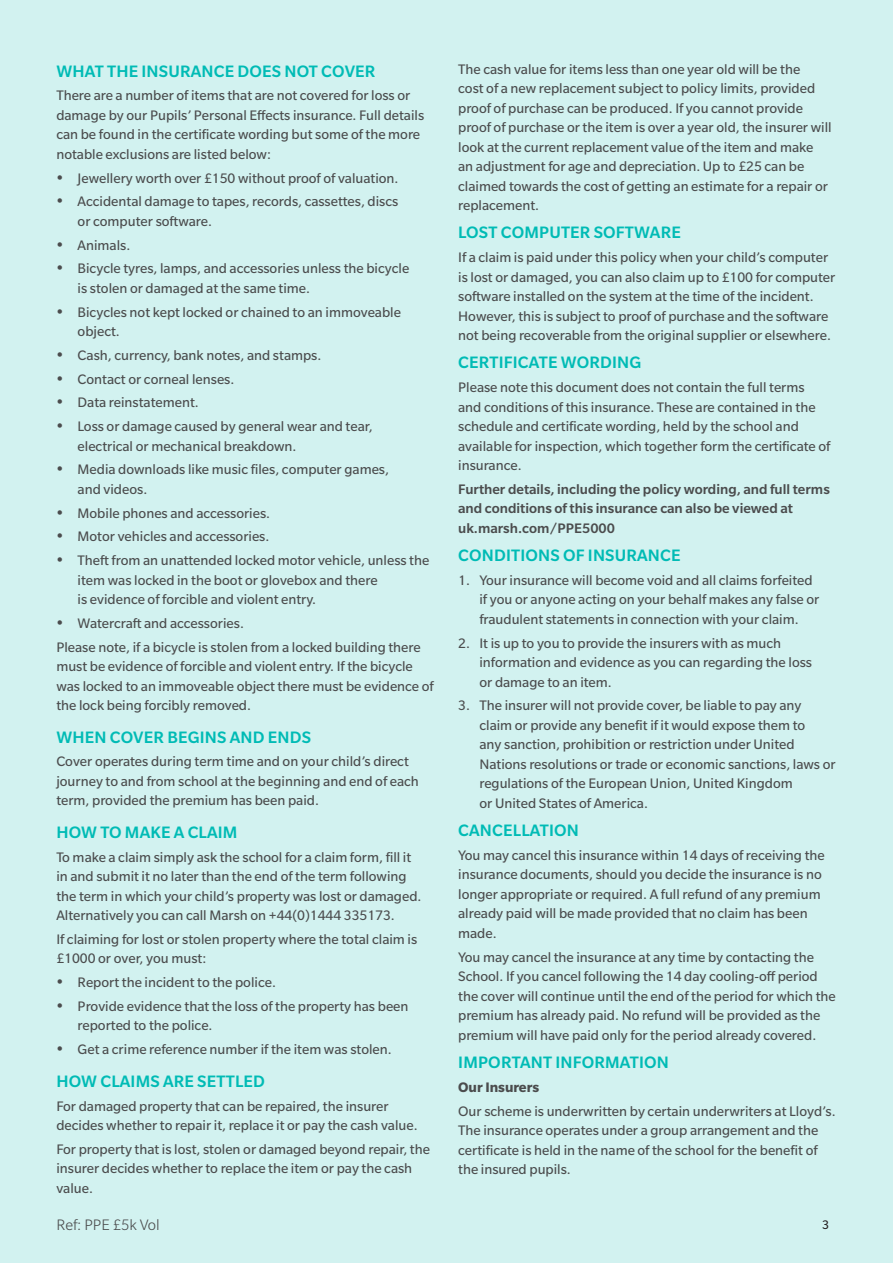
<style>
.page{position:relative;width:893px;height:1263px;background:#d2f2f0}
.page>*{position:absolute;margin:0;border:0;box-sizing:border-box;transform-origin:0 0}
.Grey_Copy{font:500 18px "Slate Pro";letter-spacing:.01em;color:#00bbb5}
.Heading_4_3262{font:500 18px "Slate Pro";letter-spacing:.01em;color:#00bbb5}
.Heading_2{font:500 18px "Slate Pro";letter-spacing:.01em;color:#00bbb5}
.t1{font:300 16.5px "Slate Pro";color:#4b4c4d}
.Grey_Copy-2{font:15px/19.5px "Slate Pro";color:#4b4c4d}
.Heading_4_3262-2{font:15px/19.5px "Slate Pro";color:#4b4c4d}
.Grey_Copy-3{font:500 15px/19.5px "Slate Pro";color:#4b4c4d}
.Grey_Copy-4{font:700 15px "Slate Pro";color:#4b4c4d}
.t2{font:13.5px "Slate Pro";color:#231f20}
</style>
<div class="page">
<p class="Heading_2" style="left:56px;top:61px;width:321px">WHAT THE INSURANCE DOES NOT COVER</p>
<p class="Grey_Copy-2" style="left:56px;top:86px;width:369px">There are a number of items that are not covered for loss or damage by our Pupils’ Personal Effects insurance. Full details can be found in the certificate wording but some of the more notable exclusions are listed below:</p>
<p class="Grey_Copy-2" style="left:78px;top:168px;width:322px">Jewellery worth over £150 without proof of valuation.</p>
<p class="Grey_Copy-2" style="left:78px;top:192px;width:322px">Accidental damage to tapes, records, cassettes, discs or computer software.</p>
<p class="Grey_Copy-2" style="left:78px;top:235px;width:54px">Animals.</p>
<p class="Grey_Copy-2" style="left:78px;top:259px;width:333px">Bicycle tyres, lamps, and accessories unless the bicycle is stolen or damaged at the same time.</p>
<p class="Grey_Copy-2" style="left:78px;top:302px;width:325px">Bicycles not kept locked or chained to an immoveable object.</p>
<p class="Grey_Copy-2" style="left:78px;top:345px;width:245px">Cash, currency, bank notes, and stamps.</p>
<p class="Grey_Copy-2" style="left:78px;top:369px;width:158px">Contact or corneal lenses.</p>
<p class="Grey_Copy-2" style="left:78px;top:393px;width:123px">Data reinstatement.</p>
<p class="Grey_Copy-2" style="left:78px;top:416px;width:297px">Loss or damage caused by general wear and tear, electrical or mechanical breakdown.</p>
<p class="Grey_Copy-2" style="left:78px;top:460px;width:313px">Media downloads like music files, computer games, and videos.</p>
<p class="Grey_Copy-2" style="left:78px;top:503px;width:194px">Mobile phones and accessories.</p>
<p class="Grey_Copy-2" style="left:78px;top:527px;width:193px">Motor vehicles and accessories.</p>
<p class="Grey_Copy-2" style="left:78px;top:550px;width:353px">Theft from an unattended locked motor vehicle, unless the item was locked in the boot or glovebox and there<br>is evidence of forcible and violent entry.</p>
<p class="Grey_Copy-2" style="left:78px;top:613px;width:168px">Watercraft and accessories.</p>
<p class="Grey_Copy-2" style="left:56px;top:637px;width:379px">Please note, if a bicycle is stolen from a locked building there must be evidence of forcible and violent entry. If the bicycle was locked to an immoveable object there must be evidence of the lock being forcibly removed.</p>
<p class="Grey_Copy" style="left:56px;top:727px;width:256px">WHEN COVER BEGINS AND ENDS</p>
<p class="Grey_Copy-2" style="left:56px;top:752px;width:364px">Cover operates during term time and on your child’s direct journey to and from school at the beginning and end of each term, provided the premium has been paid.</p>
<p class="Grey_Copy" style="left:56px;top:822px;width:183px">HOW TO MAKE A CLAIM</p>
<p class="Grey_Copy-2" style="left:56px;top:847px;width:367px">To make a claim simply ask the school for a claim form, fill it in and submit it no later than the end of the term following the term in which your child’s property was lost or damaged.<br>Alternatively you can call Marsh on +44(0)1444 335173.</p>
<p class="Grey_Copy-2" style="left:56px;top:929px;width:362px">If claiming for lost or stolen property where the total claim is £1000 or over, you must:</p>
<p class="Grey_Copy-2" style="left:78px;top:973px;width:200px">Report the incident to the police.</p>
<p class="Grey_Copy-2" style="left:78px;top:996px;width:332px">Provide evidence that the loss of the property has been reported to the police.</p>
<p class="Grey_Copy-2" style="left:78px;top:1040px;width:316px">Get a crime reference number if the item was stolen.</p>
<p class="Grey_Copy" style="left:56px;top:1071px;width:210px">HOW CLAIMS ARE SETTLED</p>
<p class="Grey_Copy-2" style="left:56px;top:1096px;width:363px">For damaged property that can be repaired, the insurer decides whether to repair it, replace it or pay the cash value.</p>
<p class="Grey_Copy-2" style="left:56px;top:1139px;width:375px">For property that is lost, stolen or damaged beyond repair, the insurer decides whether to replace the item or pay the cash value.</p>
<p class="t1" style="left:56px;top:1217px;width:105px">Ref: PPE £5k Vol</p>
<p class="Grey_Copy-2" style="left:458px;top:59px;width:375px">The cash value for items less than one year old will be the<br>cost of a new replacement subject to policy limits, provided proof of purchase can be produced. If you cannot provide proof of purchase or the item is over a year old, the insurer will look at the current replacement value of the item and make an adjustment for age and depreciation. Up to £25 can be claimed towards the cost of getting an estimate for a repair or replacement.</p>
<p class="Heading_4_3262" style="left:458px;top:223px;width:224px">LOST COMPUTER SOFTWARE</p>
<p class="Grey_Copy-2" style="left:458px;top:248px;width:379px">If a claim is paid under this policy when your child’s computer is lost or damaged, you can also claim up to £100 for computer software installed on the system at the time of the incident.<br>However, this is subject to proof of purchase and the software not being recoverable from the original supplier or elsewhere.</p>
<p class="Grey_Copy" style="left:458px;top:353px;width:185px">CERTIFICATE WORDING</p>
<p class="Grey_Copy-2" style="left:458px;top:378px;width:374px">Please note this document does not contain the full terms and conditions of this insurance. These are contained in the schedule and certificate wording, held by the school and available for inspection, which together form the certificate of insurance.</p>
<p class="Grey_Copy-3" style="left:458px;top:479px;width:373px">Further details, including the policy wording, and full terms and conditions of this insurance can also be viewed at uk.marsh.com/PPE5000</p>
<p class="Heading_4_3262" style="left:458px;top:546px;width:224px">CONDITIONS OF INSURANCE</p>
<p class="Grey_Copy-2" style="left:479px;top:570px;width:341px;text-indent:-21px">1. Your insurance will become void and all claims forfeited if you or anyone acting on your behalf makes any false or fraudulent statements in connection with your claim.</p>
<p class="Grey_Copy-2" style="left:479px;top:633px;width:334px;text-indent:-21px">2. It is up to you to provide the insurers with as much information and evidence as you can regarding the loss or damage to an item.</p>
<p class="Grey_Copy-2" style="left:479px;top:696px;width:358px;text-indent:-21px">3. The insurer will not provide cover, be liable to pay any claim or provide any benefit if it would expose them to<br>any sanction, prohibition or restriction under United Nations resolutions or trade or economic sanctions, laws or regulations of the European Union, United Kingdom<br>or United States of America.</p>
<p class="Heading_4_3262" style="left:458px;top:821px;width:122px">CANCELLATION</p>
<p class="Heading_4_3262-2" style="left:458px;top:845px;width:368px">You may cancel this insurance within 14 days of receiving the insurance documents, should you decide the insurance is no longer appropriate or required. A full refund of any premium already paid will be made provided that no claim has been made.</p>
<p class="Heading_4_3262-2" style="left:458px;top:947px;width:379px">You may cancel the insurance at any time by contacting the School. If you cancel following the 14 day cooling-off period the cover will continue until the end of the period for which the premium has already paid. No refund will be provided as the premium will have paid only for the period already covered.</p>
<p class="Heading_4_3262" style="left:458px;top:1052px;width:212px">IMPORTANT INFORMATION</p>
<p class="Grey_Copy-4" style="left:458px;top:1079px;width:82px">Our Insurers</p>
<p class="Grey_Copy-2" style="left:458px;top:1101px;width:379px">Our scheme is underwritten by certain underwriters at Lloyd’s.<br>The insurance operates under a group arrangement and the certificate is held in the name of the school for the benefit of the insured pupils.</p>
<p class="t2" style="left:822px;top:1218px;width:9px">3</p>
</div>
